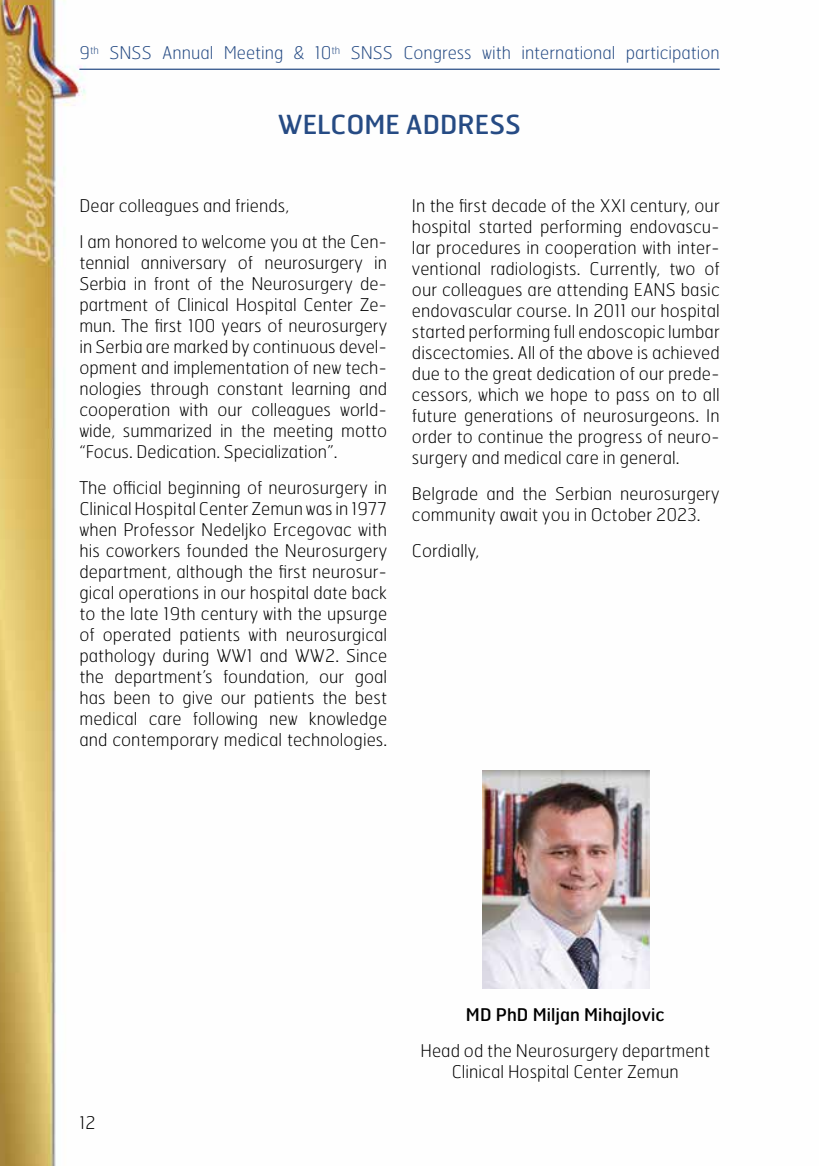
<style>
.page{position:relative;width:819px;height:1166px;background:#fff}
.page>*{position:absolute;margin:0;border:0;box-sizing:border-box;transform-origin:0 0}
.t1{font:26.25px "Hermes FB";color:#264b84}
.t2{font:100 17.5px/21px "Hermes FB";letter-spacing:.005em;color:#000;text-align:justify}
.t3{font:100 17.5px "Hermes FB";color:#264b84}
.t4{font:17.5px "Hermes FB";letter-spacing:.005em;color:#000}
</style>
<div class="page">
<img style="left:0;top:0;width:720px;height:1166px">
<hr style="left:79px;top:69px;width:640px;height:1px;background:#264b84">
<img style="left:482px;top:770px;width:167px;height:218px">
<p class="t3" style="left:79px;top:42px;width:641px">9<sup>th</sup> SNSS Annual Meeting &amp; 10<sup>th</sup> SNSS Congress with international participation</p>
<h1 class="t1" style="left:278px;top:103px;width:245px">WELCOME ADDRESS</h1>
<p class="t2" style="left:79px;top:187px;width:309px;line-height:35.9px">Dear colleagues and friends,<br>I am honored to welcome you at the Cen-</p>
<p class="t2" style="left:79px;top:252px;width:309px">tennial anniversary of neurosurgery in Serbia in front of the Neurosurgery de&shy;partment of Clinical Hospital Center Ze&shy;mun. The first 100 years of neurosurgery in Serbia are marked by continuous devel&shy;opment and implementation of new tech&shy;nologies through constant learning and cooperation with our colleagues world&shy;wide, summarized in the meeting motto “Focus. Dedication. Specialization”.</p>
<p class="t2" style="left:79px;top:476px;width:309px">The official beginning of neurosurgery in Clinical Hospital Center Zemun was in 1977 when Professor Nedeljko Ercegovac with his coworkers founded the Neurosurgery department, although the first neurosur&shy;gical operations in our hospital date back to the late 19th century with the upsurge of operated patients with neurosurgical pathology during WW1 and WW2. Since the department’s foundation, our goal has been to give our patients the best medical care following new knowledge and contemporary medical technologies.</p>
<p class="t2" style="left:412px;top:195px;width:309px">In the first decade of the XXI century, our hospital started performing endovascu&shy;lar procedures in cooperation with inter&shy;ventional radiologists. Currently, two of our colleagues are attending EANS basic endovascular course. In 2011 our hospital started performing full endoscopic lumbar discectomies. All of the above is achieved due to the great dedication of our prede&shy;cessors, which we hope to pass on to all future generations of neurosurgeons. In order to continue the progress of neuro&shy;surgery and medical care in general.</p>
<p class="t2" style="left:412px;top:483px;width:309px">Belgrade and the Serbian neurosurgery community await you in October 2023.</p>
<p class="t2" style="left:412px;top:539px;width:69px">Cordially,</p>
<p class="t2" style="left:79px;top:1112px;width:18px">12</p>
<p class="t4" style="left:466px;top:1000px;width:200px">MD PhD Miljan Mihajlovic</p>
<p class="t2" style="left:420px;top:1039px;width:291px;text-align:center">Head od the Neurosurgery department<br>Clinical Hospital Center Zemun</p>
</div>
